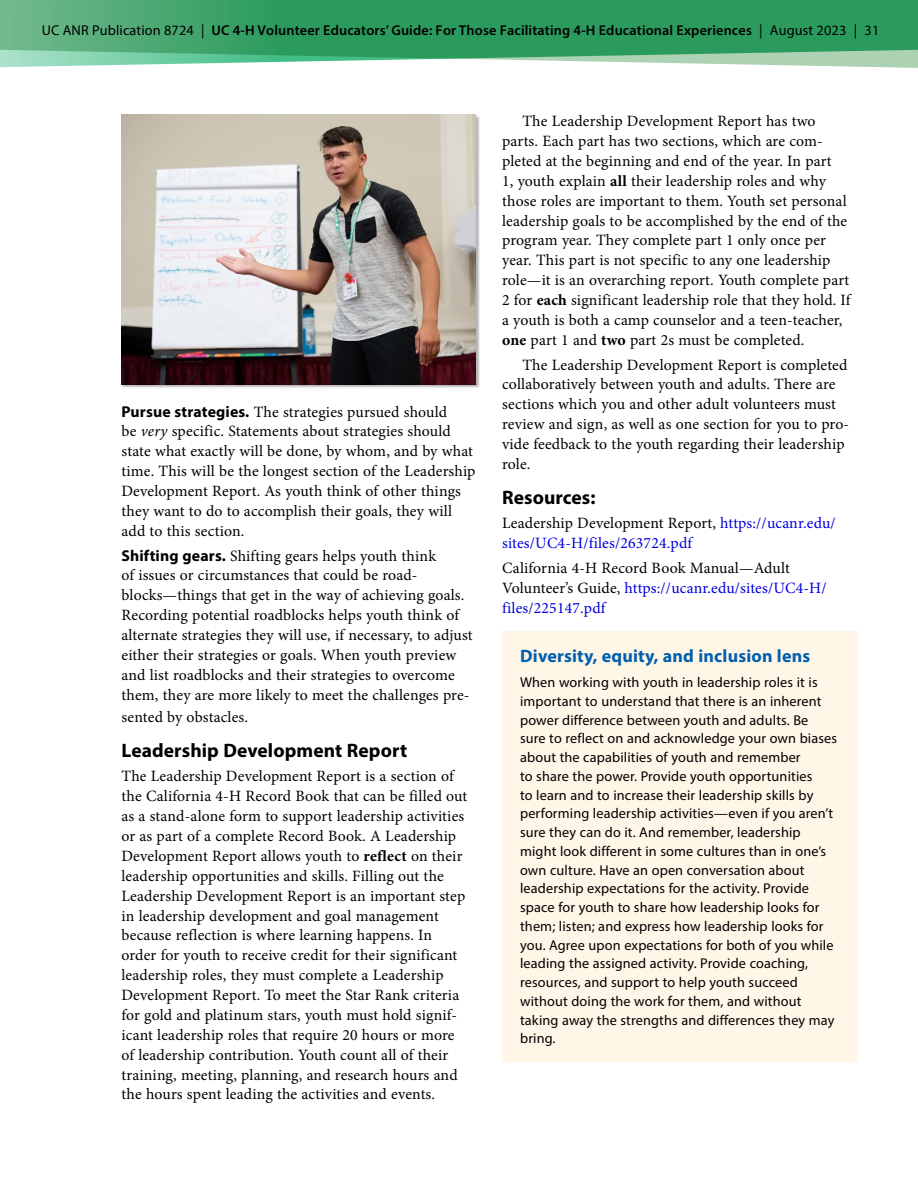
<style>
.page{position:relative;width:918px;height:1188px;background:#fff}
.page>*{position:absolute;margin:0;border:0;box-sizing:border-box;transform-origin:0 0}
.t1{font:700 19.5px "Myriad Pro";letter-spacing:.005em;color:#000}
.t2{font:700 18px "Myriad Pro";letter-spacing:.01em;color:#005fae}
.t3{font:15.75px/20px "Minion Pro";letter-spacing:.01em;color:#000}
.t4{font:15.75px/20px "Minion Pro";letter-spacing:.01em;color:#00d}
.t5{font:14.25px/18.8px "Myriad Pro";letter-spacing:.01em;color:#000}
.t6{font:600 14.25px "Myriad Pro";letter-spacing:.01em;color:#000}
.s1{font-weight:400}
.s2{font-family:"Myriad Pro";font-weight:700}
.s3{font-style:italic}
.s4{font-weight:700}
.s5{color:#000}
.s6{color:#00d}
</style>
<div class="page">
<svg style="left:0;top:0;width:918px;height:68px;background:#50ac78"></svg>
<div style="left:502px;top:632px;width:355px;height:55px;background:#fff6e7"></div>
<div style="left:502px;top:670px;width:355px;height:392px;background:#fff6e7"></div>
<div style="left:122px;top:115px;width:358px;height:274px;background:#000;opacity:.3"></div>
<img style="left:122px;top:115px;width:354px;height:269px">
<p class="t6" style="left:42px;top:21px;width:839px"><span class="s1">UC ANR Publication 8724 |</span> UC 4-H Volunteer Educators’ Guide: For Those Facilitating 4-H Educational Experiences <span class="s1">| August 2023 | 31</span></p>
<p class="t3" style="left:122px;top:402px;width:355px"><span class="s2">Pursue strategies.</span> The strategies pursued should<br>be <span class="s3">very</span> specific. Statements about strategies should state what exactly will be done, by whom, and by what time. This will be the longest section of the Leadership Development Report. As youth think of other things they want to do to accomplish their goals, they will add to this section.</p>
<p class="t3" style="left:122px;top:546px;width:353px"><span class="s2">Shifting gears.</span> Shifting gears helps youth think<br>of issues or circumstances that could be road&shy;blocks—things that get in the way of achieving goals.<br>Recording potential roadblocks helps youth think of alternate strategies they will use, if necessary, to adjust either their strategies or goals. When youth preview and list roadblocks and their strategies to overcome them, they are more likely to meet the challenges pre-</p>
<p class="t3" style="left:122px;top:707px;width:128px">sented by obstacles.</p>
<p class="t1" style="left:122px;top:738px;width:287px">Leadership Development Report</p>
<p class="t3" style="left:122px;top:766px;width:347px">The Leadership Development Report is a section of the California 4-H Record Book that can be filled out as a stand-alone form to support leadership activities or as part of a complete Record Book. A Leadership Development Report allows youth to <span class="s4">reflect</span> on their leadership opportunities and skills. Filling out the Leadership Development Report is an important step in leadership development and goal management because reflection is where learning happens. In order for youth to receive credit for their significant leadership roles, they must complete a Leadership Development Report. To meet the Star Rank criteria for gold and platinum stars, youth must hold signif&shy;icant leadership roles that require 20 hours or more of leadership contribution. Youth count all of their training, meeting, planning, and research hours and the hours spent leading the activities and events.</p>
<p class="t3" style="left:502px;top:111px;width:350px;text-indent:20px">The Leadership Development Report has two parts. Each part has two sections, which are com&shy;pleted at the beginning and end of the year. In part<br>1, youth explain <span class="s4">all</span> their leadership roles and why those roles are important to them. Youth set personal leadership goals to be accomplished by the end of the program year. They complete part 1 only once per year. This part is not specific to any one leadership role—it is an overarching report. Youth complete part 2 for <span class="s4">each</span> significant leadership role that they hold. If a youth is both a camp counselor and a teen-teacher, <span class="s4">one</span> part 1 and <span class="s4">two</span> part 2s must be completed.</p>
<p class="t3" style="left:502px;top:355px;width:349px;text-indent:20px">The Leadership Development Report is completed collaboratively between youth and adults. There are sections which you and other adult volunteers must review and sign, as well as one section for you to pro&shy;vide feedback to the youth regarding their leadership role.</p>
<p class="t1" style="left:502px;top:485px;width:95px">Resources:</p>
<p class="t4" style="left:502px;top:513px;width:335px"><span class="s5">Leadership Development Report,</span> https://ucanr.edu/ sites/UC4-H/files/263724.pdf</p>
<p class="t3" style="left:502px;top:558px;width:326px">California 4-H Record Book Manual—Adult<br>Volunteer’s Guide, <span class="s6">https://ucanr.edu/sites/UC4-H/ files/225147.pdf</span></p>
<p class="t2" style="left:520px;top:645px;width:292px">Diversity, equity, and inclusion lens</p>
<p class="t5" style="left:520px;top:673px;width:319px">When working with youth in leadership roles it is important to understand that there is an inherent power difference between youth and adults. Be sure to reflect on and acknowledge your own biases about the capabilities of youth and remember<br>to share the power. Provide youth opportunities<br>to learn and to increase their leadership skills by performing leadership activities—even if you aren’t sure they can do it. And remember, leadership might look different in some cultures than in one’s own culture. Have an open conversation about leadership expectations for the activity. Provide space for youth to share how leadership looks for them; listen; and express how leadership looks for you. Agree upon expectations for both of you while leading the assigned activity. Provide coaching, resources, and support to help youth succeed without doing the work for them, and without taking away the strengths and differences they may bring.</p>
</div>
